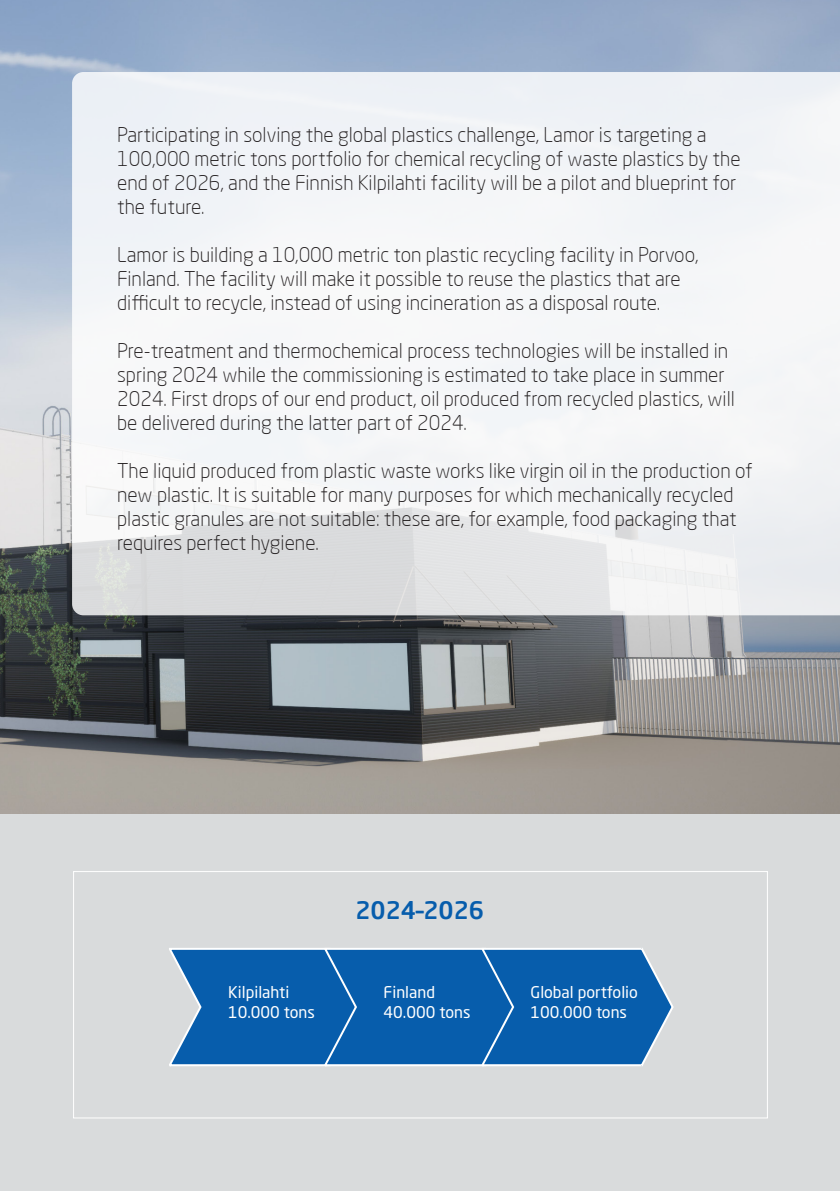
<style>
.page{position:relative;width:840px;height:1191px;background:#fff}
.page>*{position:absolute;margin:0;border:0;box-sizing:border-box;transform-origin:0 0}
.t1{font:500 24px "Neo Sans Pro";color:#075dac}
.t2{font:300 20px/24px "Neo Sans Pro";color:#231f20}
.t3{font:16px/19.2px "Neo Sans W1 G";color:#fff}
</style>
<div class="page">
<div style="left:0;top:800px;width:839px;height:391px;background:#d9dbdc"></div>
<img style="left:0;top:0;width:839px;height:814px">
<div style="left:73px;top:871px;width:694px;height:247px;border:1px solid #fff"></div>
<svg style="left:72px;top:72px;width:767px;height:543px;fill:#f3f5f7"></svg>
<svg style="left:169px;top:948px;width:505px;height:119px;background:#206db3"></svg>
<p class="t2" style="left:117px;top:122px;width:624px">Participating in solving the global plastics challenge, Lamor is targeting a 100,000 metric tons portfolio for chemical recycling of waste plastics by the end of 2026, and the Finnish Kilpilahti facility will be a pilot and blueprint for the future.</p>
<p class="t2" style="left:117px;top:242px;width:582px">Lamor is building a 10,000 metric ton plastic recycling facility in Porvoo,<br>Finland. The facility will make it possible to reuse the plastics that are difficult to recycle, instead of using incineration as a disposal route.</p>
<p class="t2" style="left:117px;top:338px;width:619px">Pre-treatment and thermochemical process technologies will be installed in spring 2024 while the commissioning is estimated to take place in summer 2024. First drops of our end product, oil produced from recycled plastics, will be delivered during the latter part of 2024.</p>
<p class="t2" style="left:117px;top:458px;width:636px">The liquid produced from plastic waste works like virgin oil in the production of new plastic. It is suitable for many purposes for which mechanically recycled plastic granules are not suitable: these are, for example, food packaging that requires perfect hygiene.</p>
<p class="t1" style="left:355px;top:895px;width:130px">2024–2026</p>
<p class="t3" style="left:228px;top:982px;width:88px">Kilpilahti<br>10.000 tons</p>
<p class="t3" style="left:383px;top:982px;width:53px">Finland</p>
<p class="t3" style="left:383px;top:1002px;width:88px">40.000 tons</p>
<p class="t3" style="left:530px;top:982px;width:109px">Global portfolio<br>100.000 tons</p>
</div>
